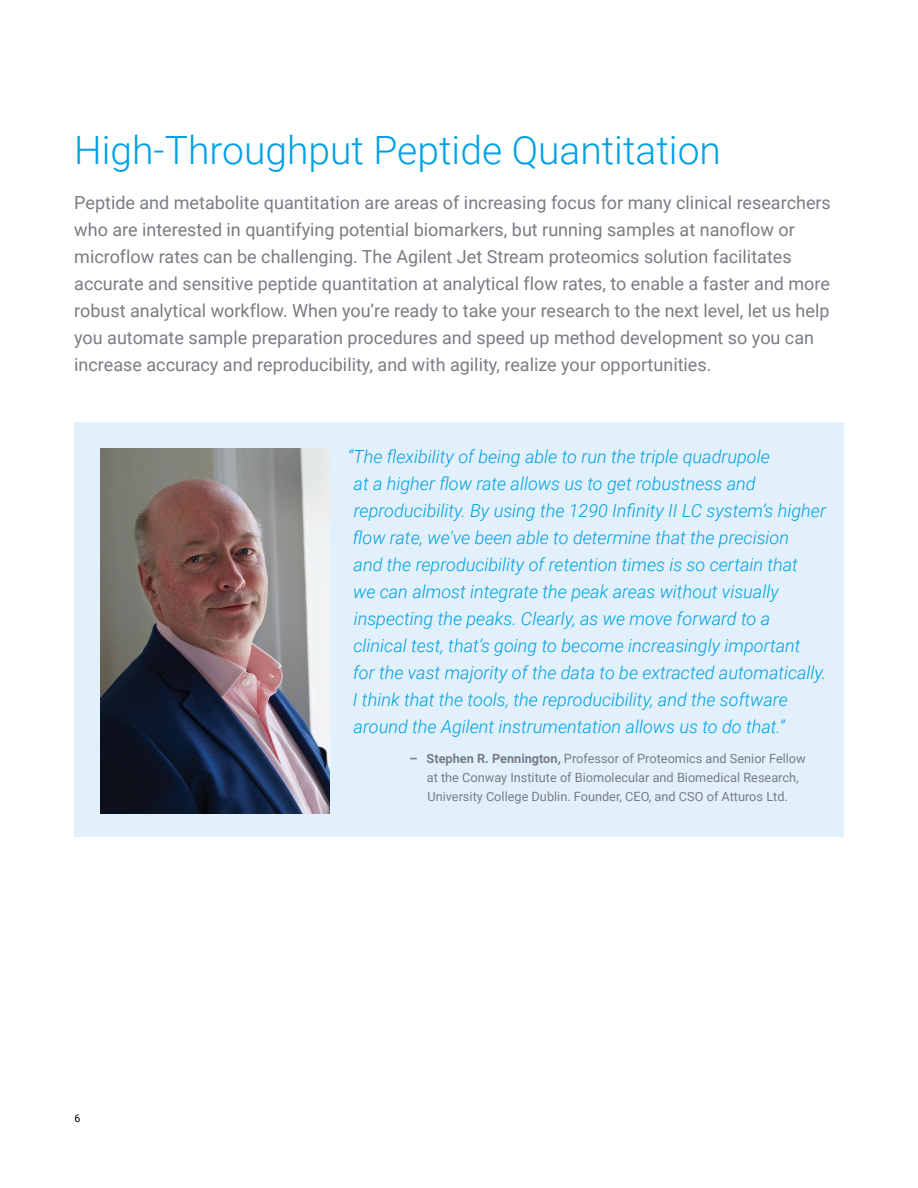
<style>
.page{position:relative;width:918px;height:1188px;background:#fff}
.page>*{position:absolute;margin:0;border:0;box-sizing:border-box;transform-origin:0 0}
.t1{font:300 39px "Roboto";color:#00a1e4}
.t2{font:18px/27px "Roboto";color:#797d82}
.t3{font:italic 300 18px/27px "Roboto";color:#00a1e4}
.t4{font:12.75px/18.8px "Roboto";color:#797d82}
.t5{font:10.5px "Roboto";color:#000}
.s1{font-weight:700}
</style>
<div class="page">
<div style="left:74px;top:422px;width:770px;height:415px;background:#e1f0fb"></div>
<img style="left:100px;top:448px;width:230px;height:365px">
<h1 class="t1" style="left:74px;top:123px;width:648px">High-Throughput Peptide Quantitation</h1>
<p class="t2" style="left:74px;top:189px;width:758px">Peptide and metabolite quantitation are areas of increasing focus for many clinical researchers who are interested in quantifying potential biomarkers, but running samples at nanoflow or microflow rates can be challenging. The Agilent Jet Stream proteomics solution facilitates accurate and sensitive peptide quantitation at analytical flow rates, to enable a faster and more robust analytical workflow. When you’re ready to take your research to the next level, let us help you automate sample preparation procedures and speed up method development so you can increase accuracy and reproducibility, and with agility, realize your opportunities.</p>
<p class="t5" style="left:75px;top:1111px;width:7px">6</p>
<p class="t3" style="left:348px;top:442px;width:480px">“The flexibility of being able to run the triple quadrupole<br>at a higher flow rate allows us to get robustness and reproducibility. By using the 1290 Infinity II LC system’s higher flow rate, we've been able to determine that the precision<br>and the reproducibility of retention times is so certain that<br>we can almost integrate the peak areas without visually inspecting the peaks. Clearly, as we move forward to a<br>clinical test, that’s going to become increasingly important<br>for the vast majority of the data to be extracted automatically.<br>I think that the tools, the reproducibility, and the software around the Agilent instrumentation allows us to do that.”</p>
<p class="t4" style="left:427px;top:749px;width:381px;text-indent:-17px"><span class="s1">– Stephen R. Pennington,</span> Professor of Proteomics and Senior Fellow at the Conway Institute of Biomolecular and Biomedical Research,<br>University College Dublin. Founder, CEO, and CSO of Atturos Ltd.</p>
</div>
